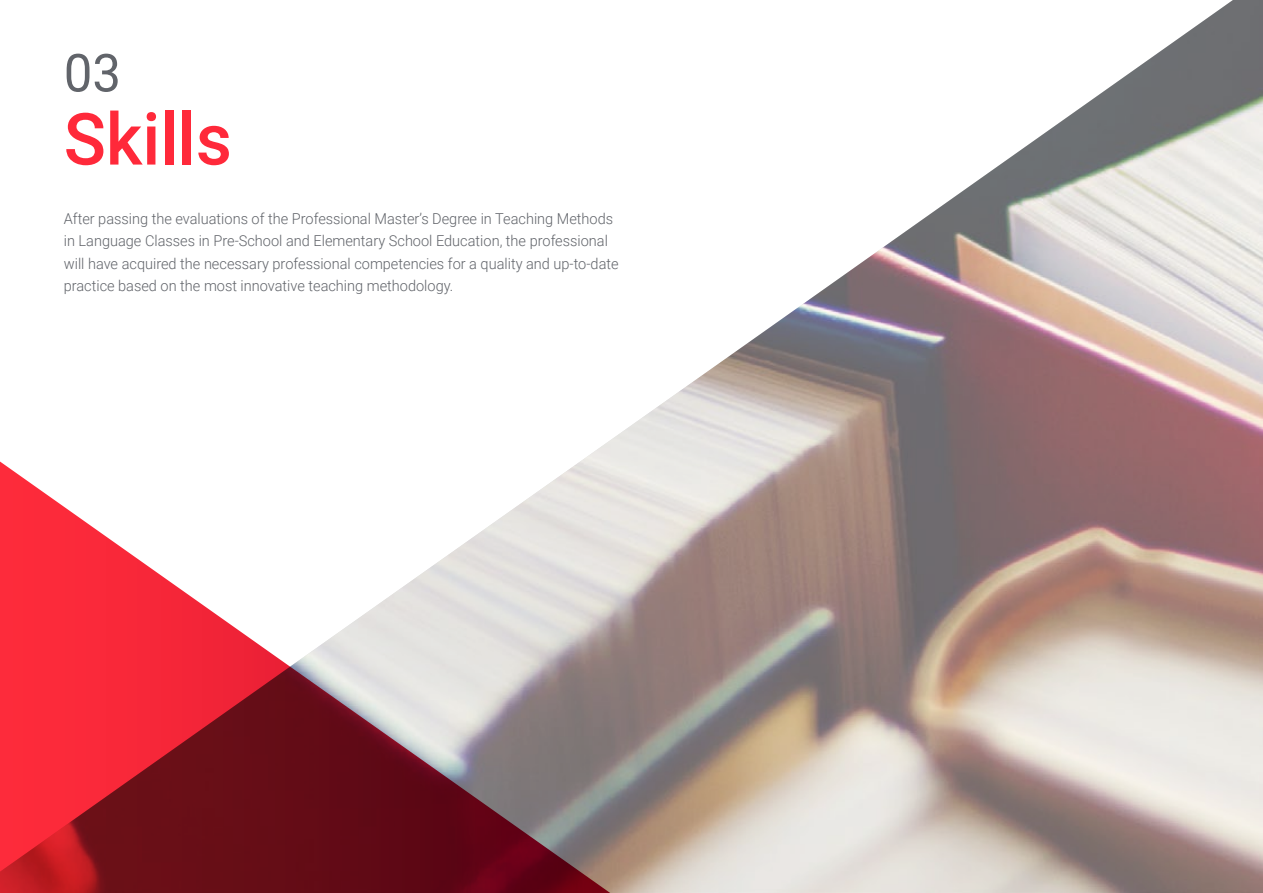
<style>
.page{position:relative;width:1263px;height:893px;background:#fff}
.page>*{position:absolute;margin:0;border:0;box-sizing:border-box;transform-origin:0 0}
.t1{font:500 72px "Roboto";color:#ff293a}
.t2{font:52.5px "Roboto";color:#61646a}
.t3{font:300 15px/22.5px "Roboto";color:#61646a}
</style>
<div class="page">
<img style="left:602px;top:0;width:661px;height:893px">
<svg style="left:0;top:446px;width:640px;height:447px"></svg>
<h2 class="t2" style="left:64px;top:36px;width:59px">03</h2>
<h1 class="t1" style="left:64px;top:89px;width:170px">Skills</h1>
<p class="t3" style="left:64px;top:207px;width:556px">After passing the evaluations of the Professional Master’s Degree in Teaching Methods in Language Classes in Pre-School and Elementary School Education, the professional will have acquired the necessary professional competencies for a quality and up-to-date practice based on the most innovative teaching methodology.</p>
</div>
